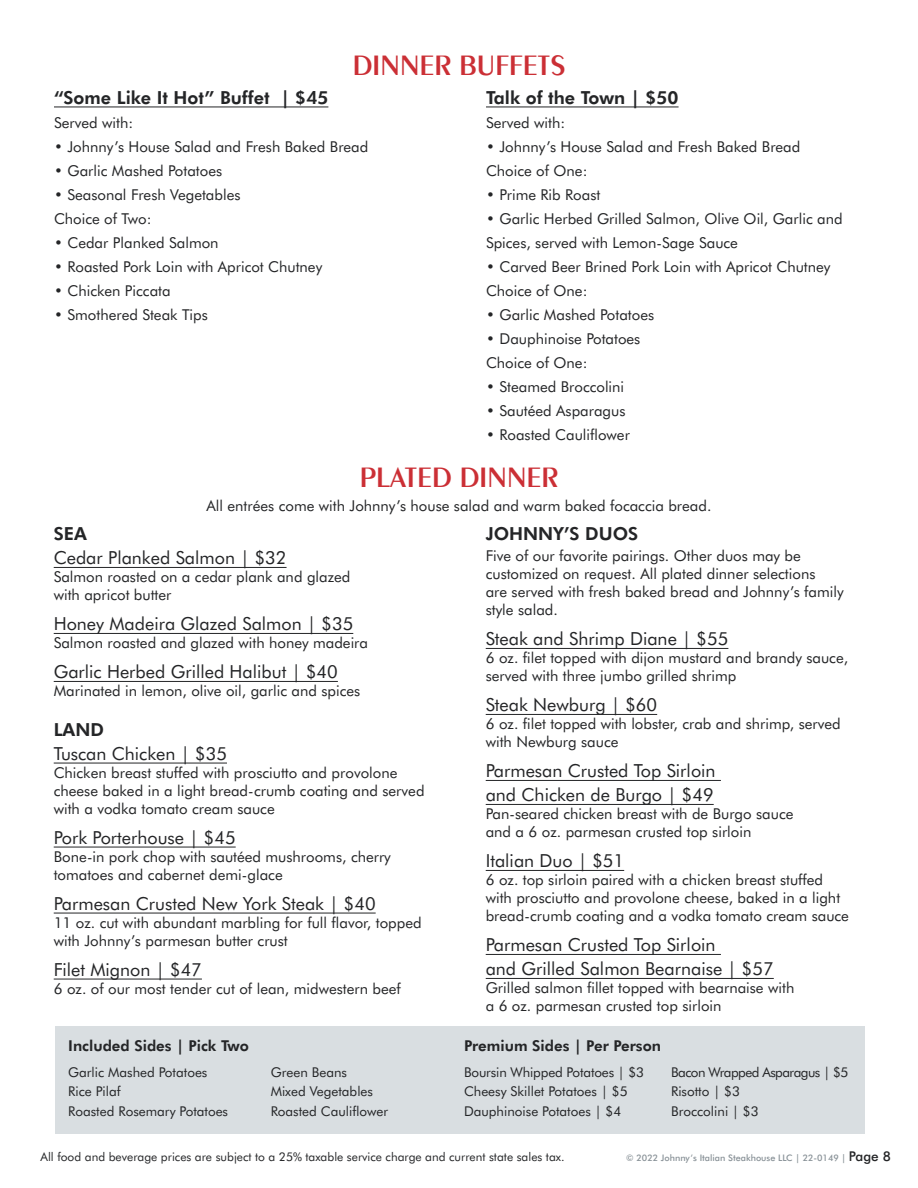
<style>
.page{position:relative;width:918px;height:1188px;background:#fff}
.page>*{position:absolute;margin:0;border:0;box-sizing:border-box;transform-origin:0 0}
.t1{font:600 30px "Peignot LT Std";color:#cb2f35}
.t2{font:18px/24px "Futura BT";color:#242527}
.t3{font:700 18px "Futura BT";color:#242527}
.t4{font:15px/18px "Futura BT";color:#242527}
.t5{font:700 15px "Futura BT";color:#242527}
.t6{font:13.5px/19.5px "Futura BT";color:#242527}
.t7{font:13.5px/19.5px "Futura BT";letter-spacing:-.04em;color:#242527}
.t8{font:12px "Futura BT";color:#242527}
.t9{font:500 9px "Futura BT";color:#889197}
.s1{font-size:13.5px;color:#242527}
</style>
<div class="page">
<hr style="left:54px;top:106px;width:274px;height:1px;background:#242527">
<hr style="left:486px;top:106px;width:193px;height:1px;background:#242527">
<hr style="left:54px;top:567px;width:233px;height:1px;background:#242527">
<hr style="left:54px;top:633px;width:299px;height:1px;background:#242527">
<hr style="left:54px;top:681px;width:284px;height:1px;background:#242527">
<hr style="left:54px;top:763px;width:173px;height:1px;background:#242527">
<hr style="left:54px;top:847px;width:182px;height:1px;background:#242527">
<hr style="left:54px;top:913px;width:322px;height:1px;background:#242527">
<hr style="left:54px;top:979px;width:148px;height:1px;background:#242527">
<hr style="left:486px;top:648px;width:242px;height:1px;background:#242527">
<hr style="left:486px;top:714px;width:171px;height:1px;background:#242527">
<hr style="left:486px;top:780px;width:235px;height:1px;background:#242527">
<hr style="left:486px;top:804px;width:228px;height:1px;background:#242527">
<hr style="left:486px;top:870px;width:138px;height:1px;background:#242527">
<hr style="left:486px;top:954px;width:235px;height:1px;background:#242527">
<hr style="left:486px;top:978px;width:288px;height:1px;background:#242527">
<div style="left:55px;top:1026px;width:810px;height:108px;background:#d9dee1"></div>
<h1 class="t1" style="left:353px;top:48px;width:214px">DINNER BUFFETS</h1>
<p class="t3" style="left:54px;top:86px;width:276px">“Some Like It Hot” Buffet | $45</p>
<p class="t4" style="left:54px;top:113px;width:81px">Served with:</p>
<p class="t4" style="left:54px;top:137px;width:316px">• Johnny’s House Salad and Fresh Baked Bread</p>
<p class="t4" style="left:54px;top:161px;width:170px">• Garlic Mashed Potatoes</p>
<p class="t4" style="left:54px;top:182px;width:188px;line-height:24px">• Seasonal Fresh Vegetables<br>Choice of Two:</p>
<p class="t4" style="left:54px;top:233px;width:166px">• Cedar Planked Salmon</p>
<p class="t4" style="left:54px;top:257px;width:270px">• Roasted Pork Loin with Apricot Chutney</p>
<p class="t4" style="left:54px;top:281px;width:118px">• Chicken Piccata</p>
<p class="t4" style="left:54px;top:305px;width:155px">• Smothered Steak Tips</p>
<p class="t3" style="left:486px;top:86px;width:194px">Talk of the Town | $50</p>
<p class="t4" style="left:486px;top:113px;width:81px">Served with:</p>
<p class="t4" style="left:486px;top:134px;width:316px;line-height:24px">• Johnny’s House Salad and Fresh Baked Bread<br>Choice of One:</p>
<p class="t4" style="left:486px;top:185px;width:116px">• Prime Rib Roast</p>
<p class="t4" style="left:486px;top:206px;width:358px;line-height:24px">• Garlic Herbed Grilled Salmon, Olive Oil, Garlic and<br>Spices, served with Lemon-Sage Sauce</p>
<p class="t4" style="left:486px;top:254px;width:346px;line-height:24px">• Carved Beer Brined Pork Loin with Apricot Chutney<br>Choice of One:</p>
<p class="t4" style="left:486px;top:305px;width:170px">• Garlic Mashed Potatoes</p>
<p class="t4" style="left:486px;top:326px;width:156px;line-height:24px">• Dauphinoise Potatoes<br>Choice of One:</p>
<p class="t4" style="left:486px;top:377px;width:140px">• Steamed Broccolini</p>
<p class="t4" style="left:486px;top:401px;width:141px">• Sautéed Asparagus</p>
<p class="t4" style="left:486px;top:425px;width:145px">• Roasted Cauliflower</p>
<h1 class="t1" style="left:360px;top:459px;width:200px">PLATED DINNER</h1>
<p class="t4" style="left:207px;top:496px;width:506px">All entrées come with Johnny’s house salad and warm baked focaccia bread.</p>
<p class="t3" style="left:54px;top:522px;width:35px">SEA</p>
<p class="t2" style="left:54px;top:546px;width:234px">Cedar Planked Salmon | $32</p>
<p class="t4" style="left:54px;top:568px;width:298px">Salmon roasted on a cedar plank and glazed with apricot butter</p>
<p class="t2" style="left:54px;top:612px;width:301px">Honey Madeira Glazed Salmon | $35</p>
<p class="t4" style="left:54px;top:634px;width:316px">Salmon roasted and glazed with honey madeira</p>
<p class="t2" style="left:54px;top:660px;width:286px">Garlic Herbed Grilled Halibut | $40</p>
<p class="t4" style="left:54px;top:682px;width:308px">Marinated in lemon, olive oil, garlic and spices</p>
<p class="t3" style="left:54px;top:718px;width:52px">LAND</p>
<p class="t2" style="left:54px;top:741px;width:175px">Tuscan Chicken | $35</p>
<p class="t4" style="left:54px;top:764px;width:372px">Chicken breast stuffed with prosciutto and provolone cheese baked in a light bread-crumb coating and served with a vodka tomato cream sauce</p>
<p class="t2" style="left:54px;top:825px;width:183px">Pork Porterhouse | $45</p>
<p class="t4" style="left:54px;top:848px;width:339px">Bone-in pork chop with sautéed mushrooms, cherry tomatoes and cabernet demi-glace</p>
<p class="t2" style="left:54px;top:891px;width:323px">Parmesan Crusted New York Steak | $40</p>
<p class="t4" style="left:54px;top:914px;width:369px">11 oz. cut with abundant marbling for full flavor, topped with Johnny’s parmesan butter crust</p>
<p class="t2" style="left:54px;top:957px;width:150px">Filet Mignon | $47</p>
<p class="t4" style="left:54px;top:980px;width:349px">6 oz. of our most tender cut of lean, midwestern beef</p>
<p class="t3" style="left:486px;top:522px;width:154px">JOHNNY’S DUOS</p>
<p class="t4" style="left:486px;top:547px;width:360px">Five of our favorite pairings. Other duos may be customized on request. All plated dinner selections<br>are served with fresh baked bread and Johnny’s family style salad.</p>
<p class="t2" style="left:486px;top:627px;width:244px">Steak and Shrimp Diane | $55</p>
<p class="t4" style="left:486px;top:649px;width:364px">6 oz. filet topped with dijon mustard and brandy sauce, served with three jumbo grilled shrimp</p>
<p class="t2" style="left:486px;top:693px;width:173px">Steak Newburg | $60</p>
<p class="t4" style="left:486px;top:715px;width:357px">6 oz. filet topped with lobster, crab and shrimp, served with Newburg sauce</p>
<p class="t2" style="left:486px;top:759px;width:231px">Parmesan Crusted Top Sirloin and Chicken de Burgo | $49</p>
<p class="t4" style="left:486px;top:805px;width:309px">Pan-seared chicken breast with de Burgo sauce and a 6 oz. parmesan crusted top sirloin</p>
<p class="t2" style="left:486px;top:849px;width:140px">Italian Duo | $51</p>
<p class="t4" style="left:486px;top:871px;width:365px">6 oz. top sirloin paired with a chicken breast stuffed with prosciutto and provolone cheese, baked in a light bread-crumb coating and a vodka tomato cream sauce</p>
<p class="t2" style="left:486px;top:933px;width:290px">Parmesan Crusted Top Sirloin<br>and Grilled Salmon Bearnaise | $57</p>
<p class="t4" style="left:486px;top:979px;width:310px">Grilled salmon fillet topped with bearnaise with a 6 oz. parmesan crusted top sirloin</p>
<p class="t5" style="left:68px;top:1036px;width:182px">Included Sides | Pick Two</p>
<p class="t5" style="left:464px;top:1036px;width:199px">Premium Sides | Per Person</p>
<p class="t6" style="left:464px;top:1062px;width:182px">Boursin Whipped Potatoes | $3<br>Cheesy Skillet Potatoes | $5<br>Dauphinoise Potatoes | $4</p>
<p class="t7" style="left:671px;top:1062px;width:179px">Bacon Wrapped Asparagus | $5<br>Risotto | $3<br>Broccolini | $3</p>
<p class="t6" style="left:68px;top:1062px;width:161px">Garlic Mashed Potatoes<br>Rice Pilaf<br>Roasted Rosemary Potatoes</p>
<p class="t6" style="left:271px;top:1062px;width:119px">Green Beans<br>Mixed Vegetables<br>Roasted Cauliflower</p>
<p class="t8" style="left:40px;top:1149px;width:526px">All food and beverage prices are subject to a 25% taxable service charge and current state sales tax.</p>
<p class="t9" style="left:626px;top:1152px;width:266px">© 2022 Johnny’s Italian Steakhouse LLC | 22-0149 | <span class="s1">Page 8</span></p>
</div>
